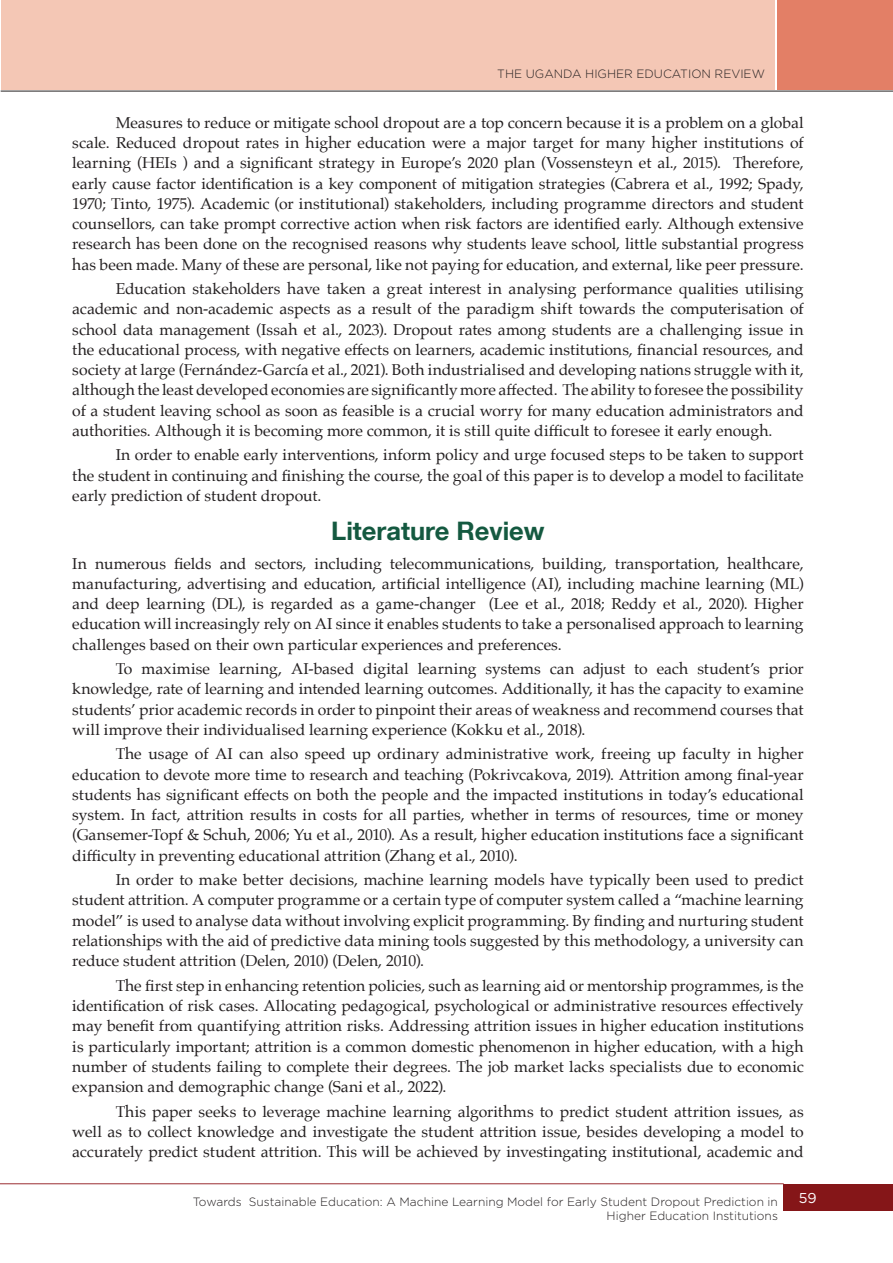
<style>
.page{position:relative;width:893px;height:1263px;background:#fff}
.page>*{position:absolute;margin:0;border:0;box-sizing:border-box;transform-origin:0 0}
.Intro_Head{font:700 25.5px "ABB Neue Helvetica";color:#145940}
.Bodytext_2_parag{font:15.75px/20.2px "Palatino";color:#231f20;text-align:justify}
.Bodytext{font:15.75px/20.2px "Palatino";letter-spacing:.005em;color:#231f20;text-align:justify}
.t1{font:14.25px "Gotham";color:#fff}
.t2{font:300 12px "Gotham";color:#231f20}
</style>
<div class="page">
<div style="left:1px;top:0;width:773px;height:89px;background:#f4c7b5"></div>
<div style="left:777px;top:0;width:116px;height:89px;background:#e37f66"></div>
<hr style="left:1px;top:91px;width:892px;height:1px;background:#231f20">
<div style="left:784px;top:1184px;width:109px;height:26px;background:#851618"></div>
<hr style="left:0;top:1183px;width:784px;height:1px;background:#9b2d32">
<p class="t2" style="left:497px;top:67px;width:269px">THE UGANDA HIGHER EDUCATION REVIEW</p>
<p class="Bodytext_2_parag" style="left:72px;top:112px;width:733px;text-indent:44px">Measures to reduce or mitigate school dropout are a top concern because it is a problem on a global scale. Reduced dropout rates in higher education were a major target for many higher institutions of learning (HEIs ) and a significant strategy in Europe’s 2020 plan (Vossensteyn et al., 2015). Therefore, early cause factor identification is a key component of mitigation strategies (Cabrera et al., 1992; Spady, 1970; Tinto, 1975). Academic (or institutional) stakeholders, including programme directors and student counsellors, can take prompt corrective action when risk factors are identified early. Although extensive research has been done on the recognised reasons why students leave school, little substantial progress has been made. Many of these are personal, like not paying for education, and external, like peer pressure.</p>
<p class="Bodytext_2_parag" style="left:72px;top:278px;width:733px;text-indent:44px">Education stakeholders have taken a great interest in analysing performance qualities utilising academic and non-academic aspects as a result of the paradigm shift towards the computerisation of school data management (Issah et al., 2023). Dropout rates among students are a challenging issue in the educational process, with negative effects on learners, academic institutions, financial resources, and society at large (Fernández-García et al., 2021). Both industrialised and developing nations struggle with it, although the least developed economies are significantly more affected. The ability to foresee the possibility of a student leaving school as soon as feasible is a crucial worry for many education administrators and authorities. Although it is becoming more common, it is still quite difficult to foresee it early enough.</p>
<p class="Bodytext_2_parag" style="left:72px;top:445px;width:733px;text-indent:44px">In order to enable early interventions, inform policy and urge focused steps to be taken to support the student in continuing and finishing the course, the goal of this paper is to develop a model to facilitate early prediction of student dropout.</p>
<p class="Intro_Head" style="left:331px;top:515px;width:215px">Literature Review</p>
<p class="Bodytext" style="left:72px;top:553px;width:733px">In numerous fields and sectors, including telecommunications, building, transportation, healthcare, manufacturing, advertising and education, artificial intelligence (AI), including machine learning (ML) and deep learning (DL), is regarded as a game-changer (Lee et al., 2018; Reddy et al., 2020). Higher education will increasingly rely on AI since it enables students to take a personalised approach to learning challenges based on their own particular experiences and preferences.</p>
<p class="Bodytext_2_parag" style="left:72px;top:659px;width:733px;text-indent:44px">To maximise learning, AI-based digital learning systems can adjust to each student’s prior knowledge, rate of learning and intended learning outcomes. Additionally, it has the capacity to examine students’ prior academic records in order to pinpoint their areas of weakness and recommend courses that will improve their individualised learning experience (Kokku et al., 2018).</p>
<p class="Bodytext_2_parag" style="left:72px;top:744px;width:733px;text-indent:44px">The usage of AI can also speed up ordinary administrative work, freeing up faculty in higher education to devote more time to research and teaching (Pokrivcakova, 2019). Attrition among final-year students has significant effects on both the people and the impacted institutions in today’s educational system. In fact, attrition results in costs for all parties, whether in terms of resources, time or money (Gansemer-Topf &amp; Schuh, 2006; Yu et al., 2010). As a result, higher education institutions face a significant difficulty in preventing educational attrition (Zhang et al., 2010).</p>
<p class="Bodytext_2_parag" style="left:72px;top:870px;width:733px;text-indent:44px">In order to make better decisions, machine learning models have typically been used to predict student attrition. A computer programme or a certain type of computer system called a “machine learning model” is used to analyse data without involving explicit programming. By finding and nurturing student relationships with the aid of predictive data mining tools suggested by this methodology, a university can reduce student attrition (Delen, 2010) (Delen, 2010).</p>
<p class="Bodytext_2_parag" style="left:72px;top:975px;width:733px;text-indent:44px">The first step in enhancing retention policies, such as learning aid or mentorship programmes, is the identification of risk cases. Allocating pedagogical, psychological or administrative resources effectively may benefit from quantifying attrition risks. Addressing attrition issues in higher education institutions is particularly important; attrition is a common domestic phenomenon in higher education, with a high number of students failing to complete their degrees. The job market lacks specialists due to economic expansion and demographic change (Sani et al., 2022).</p>
<p class="Bodytext_2_parag" style="left:72px;top:1101px;width:733px;text-indent:44px">This paper seeks to leverage machine learning algorithms to predict student attrition issues, as well as to collect knowledge and investigate the student attrition issue, besides developing a model to accurately predict student attrition. This will be achieved by investingating institutional, academic and</p>
<p class="t2" style="left:193px;top:1194px;width:587px">Towards Sustainable Education: A Machine Learning Model for Early Student Dropout Prediction in</p>
<p class="t1" style="left:799px;top:1189px;width:19px">59</p>
<p class="t2" style="left:607px;top:1208px;width:173px">Higher Education Institutions</p>
</div>
